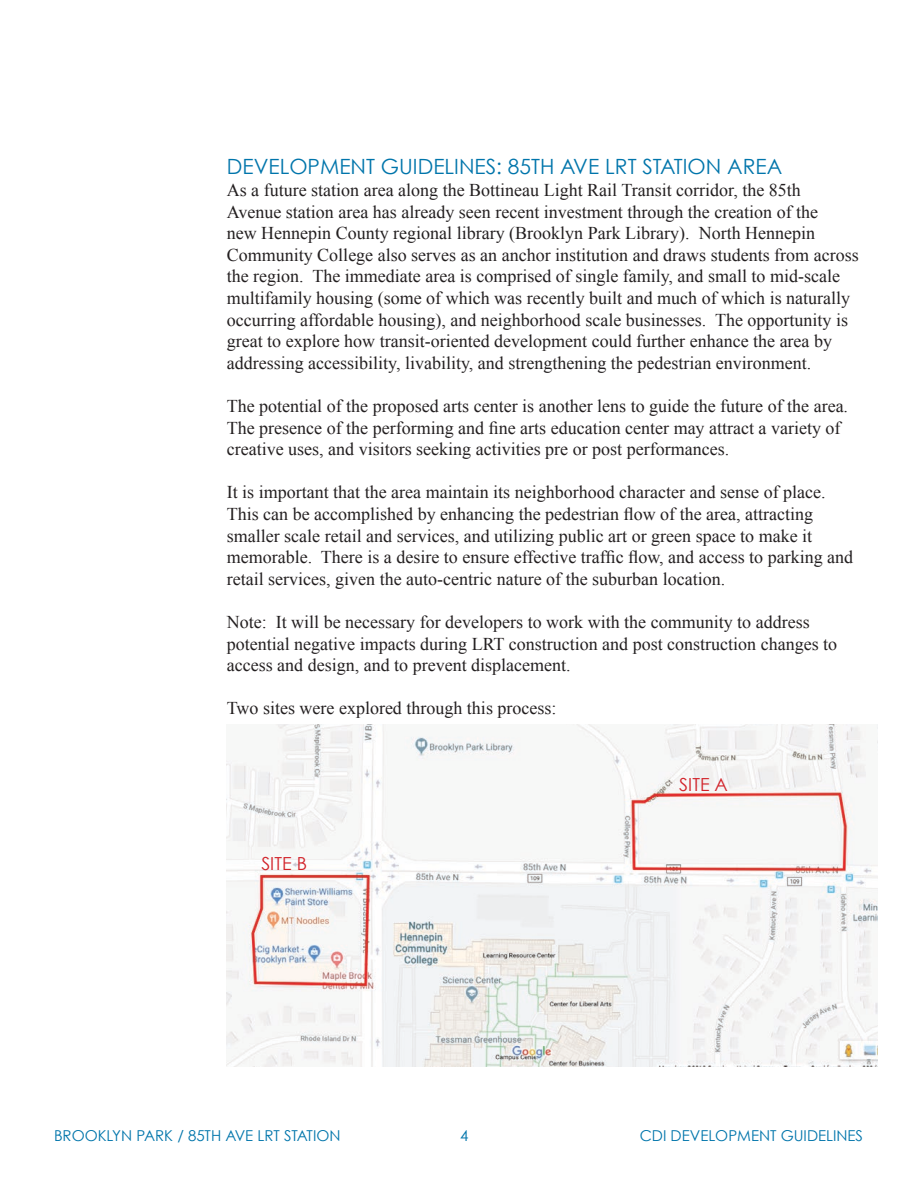
<style>
.page{position:relative;width:918px;height:1188px;background:#fff}
.page>*{position:absolute;margin:0;border:0;box-sizing:border-box;transform-origin:0 0}
.Heading_1{font:21px "Century Gothic";color:#0075ab}
.Body_Text{font:18px/21.6px "Times New Roman";color:#231f20}
.Body_Text-2{font:18px "Century Gothic";color:#d2232a}
.t1{font:15px "Century Gothic";color:#0075ab}
</style>
<div class="page">
<img style="left:227px;top:725px;width:650px;height:341px">
<p class="Heading_1" style="left:227px;top:154px;width:557px">DEVELOPMENT GUIDELINES: 85TH AVE LRT STATION AREA</p>
<p class="Body_Text" style="left:227px;top:179px;width:633px">As a future station area along the Bottineau Light Rail Transit corridor, the 85th Avenue station area has already seen recent investment through the creation of the<br>new Hennepin County regional library (Brooklyn Park Library). North Hennepin Community College also serves as an anchor institution and draws students from across the region. The immediate area is comprised of single family, and small to mid-scale multifamily housing (some of which was recently built and much of which is naturally occurring affordable housing), and neighborhood scale businesses. The opportunity is great to explore how transit-oriented development could further enhance the area by addressing accessibility, livability, and strengthening the pedestrian environment.</p>
<p class="Body_Text" style="left:227px;top:395px;width:623px">The potential of the proposed arts center is another lens to guide the future of the area.<br>The presence of the performing and fine arts education center may attract a variety of creative uses, and visitors seeking activities pre or post performances.</p>
<p class="Body_Text" style="left:227px;top:481px;width:628px">It is important that the area maintain its neighborhood character and sense of place.<br>This can be accomplished by enhancing the pedestrian flow of the area, attracting smaller scale retail and services, and utilizing public art or green space to make it memorable. There is a desire to ensure effective traffic flow, and access to parking and retail services, given the auto-centric nature of the suburban location.</p>
<p class="Body_Text" style="left:227px;top:611px;width:612px">Note: It will be necessary for developers to work with the community to address potential negative impacts during LRT construction and post construction changes to access and design, and to prevent displacement.</p>
<p class="Body_Text" style="left:227px;top:697px;width:331px">Two sites were explored through this process:</p>
<p class="Body_Text-2" style="left:261px;top:852px;width:47px">SITE B</p>
<p class="Body_Text-2" style="left:679px;top:774px;width:50px">SITE A</p>
<p class="t1" style="left:54px;top:1127px;width:288px">BROOKLYN PARK / 85TH AVE LRT STATION</p>
<p class="t1" style="left:460px;top:1126px;width:10px">4</p>
<p class="t1" style="left:640px;top:1127px;width:225px">CDI DEVELOPMENT GUIDELINES</p>
</div>
